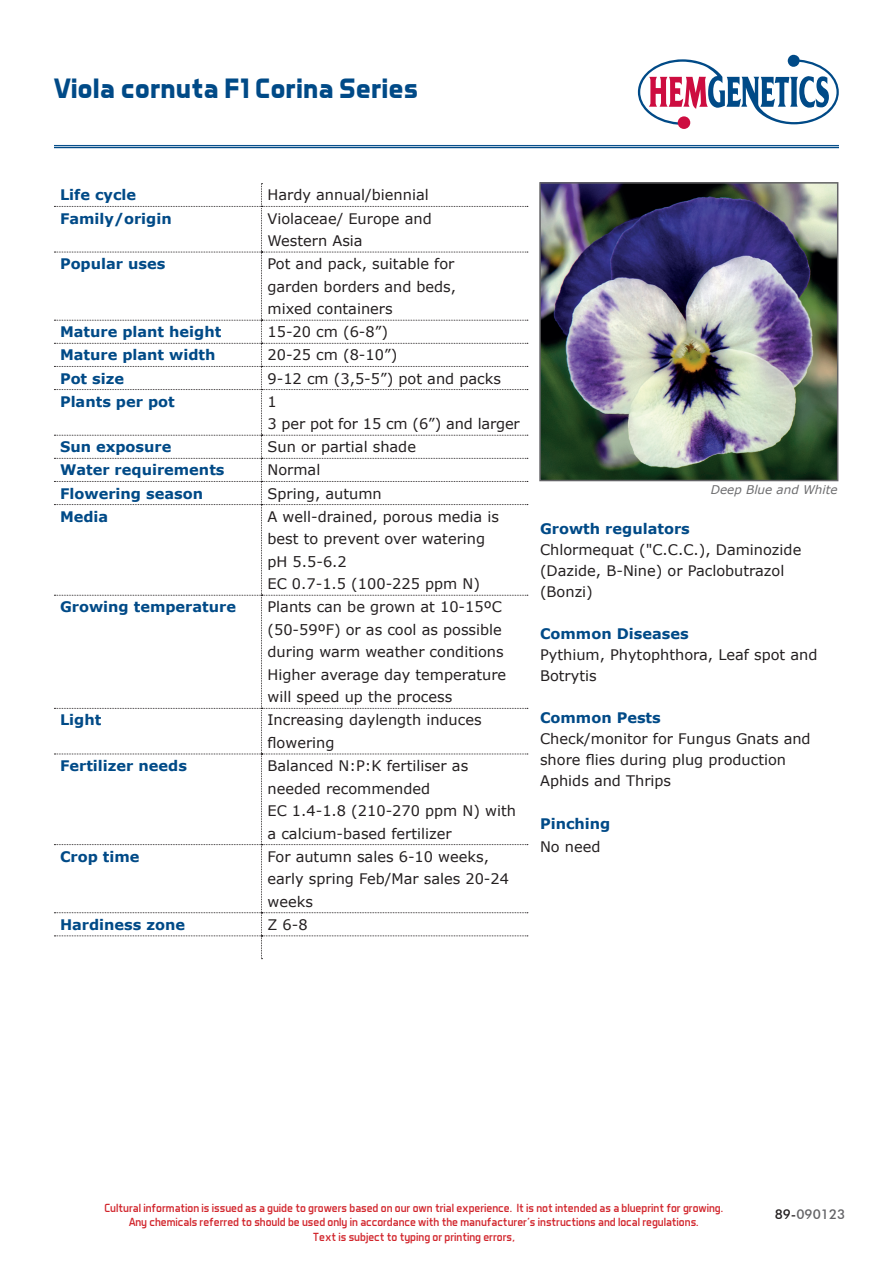
<style>
.page{position:relative;width:893px;height:1263px;background:#fff}
.page>*{position:absolute;margin:0;border:0;box-sizing:border-box;transform-origin:0 0}
.t1{font:700 28.5px "Aero Matics";color:#004a87}
.t2{font:14.55px/22.5px "Verdana";color:#231f20}
.t3{font:700 14.55px "Verdana";color:#004a87}
.t4{font:500 13.5px "Futura BT";color:#636366}
.t5{font:12px/14.4px "Aero Matics";color:#d1232a;text-align:center}
.t6{font:italic 12px "Verdana";color:#6e6e70}
.s1{color:#231f20}
</style>
<div class="page">
<svg style="left:638px;top:55px;width:201px;height:70px"></svg>
<div style="left:678px;top:116px;width:12px;height:13px;background:#cd0d40;border-radius:50%"></div>
<hr style="left:54px;top:147px;width:785px;height:1px;background:#004a87">
<hr style="left:54px;top:145px;width:785px;height:1px;background:#004a87">
<svg style="left:54px;top:183px;width:474px;height:776px"></svg>
<img style="left:542px;top:185px;width:293px;height:293px">
<div style="left:539px;top:182px;width:299px;height:299px;border:2px solid #636366"></div>
<p class="t1" style="left:54px;top:72px;width:366px">Viola cornuta F1 Corina Series</p>
<p class="t3" style="left:60px;top:185px;width:78px">Life cycle</p>
<p class="t2" style="left:267px;top:184px;width:163px">Hardy annual/biennial</p>
<p class="t3" style="left:60px;top:208px;width:113px">Family/origin</p>
<p class="t2" style="left:267px;top:207px;width:166px">Violaceae/ Europe and</p>
<p class="t2" style="left:267px;top:229px;width:97px">Western Asia</p>
<p class="t3" style="left:60px;top:254px;width:107px">Popular uses</p>
<p class="t2" style="left:267px;top:252px;width:188px">Pot and pack, suitable for</p>
<p class="t2" style="left:267px;top:275px;width:190px">garden borders and beds,</p>
<p class="t2" style="left:267px;top:297px;width:127px">mixed containers</p>
<p class="t3" style="left:60px;top:322px;width:163px">Mature plant height</p>
<p class="t2" style="left:267px;top:321px;width:122px">15-20 cm (6-8”)</p>
<p class="t3" style="left:60px;top:345px;width:157px">Mature plant width</p>
<p class="t2" style="left:267px;top:344px;width:131px">20-25 cm (8-10”)</p>
<p class="t3" style="left:60px;top:368px;width:66px">Pot size</p>
<p class="t2" style="left:267px;top:367px;width:235px">9-12 cm (3,5-5”) pot and packs</p>
<p class="t3" style="left:60px;top:391px;width:116px">Plants per pot</p>
<p class="t2" style="left:267px;top:390px;width:11px">1</p>
<p class="t2" style="left:267px;top:412px;width:254px">3 per pot for 15 cm (6”) and larger</p>
<p class="t3" style="left:60px;top:437px;width:113px">Sun exposure</p>
<p class="t2" style="left:267px;top:436px;width:150px">Sun or partial shade</p>
<p class="t3" style="left:60px;top:460px;width:166px">Water requirements</p>
<p class="t2" style="left:267px;top:459px;width:54px">Normal</p>
<p class="t3" style="left:60px;top:483px;width:145px">Flowering season</p>
<p class="t2" style="left:267px;top:482px;width:116px">Spring, autumn</p>
<p class="t3" style="left:60px;top:506px;width:50px">Media</p>
<p class="t2" style="left:267px;top:505px;width:233px">A well-drained, porous media is best to prevent over watering</p>
<p class="t2" style="left:267px;top:550px;width:81px">pH 5.5-6.2</p>
<p class="t2" style="left:267px;top:572px;width:214px">EC 0.7-1.5 (100-225 ppm N)</p>
<p class="t3" style="left:60px;top:597px;width:178px">Growing temperature</p>
<p class="t2" style="left:267px;top:596px;width:240px">Plants can be grown at 10-15ºC (50-59ºF) or as cool as possible during warm weather conditions<br>Higher average day temperature will speed up the process</p>
<p class="t3" style="left:60px;top:710px;width:43px">Light</p>
<p class="t2" style="left:267px;top:709px;width:216px">Increasing daylength induces flowering</p>
<p class="t3" style="left:60px;top:755px;width:128px">Fertilizer needs</p>
<p class="t2" style="left:267px;top:754px;width:202px">Balanced N:P:K fertiliser as needed recommended</p>
<p class="t2" style="left:267px;top:799px;width:250px">EC 1.4-1.8 (210-270 ppm N) with a calcium-based fertilizer</p>
<p class="t3" style="left:60px;top:846px;width:81px">Crop time</p>
<p class="t2" style="left:267px;top:845px;width:243px">For autumn sales 6-10 weeks, early spring Feb/Mar sales 20-24 weeks</p>
<p class="t3" style="left:60px;top:914px;width:127px">Hardiness zone</p>
<p class="t2" style="left:267px;top:913px;width:42px">Z 6-8</p>
<p class="t6" style="left:711px;top:481px;width:128px">Deep Blue and White</p>
<p class="t3" style="left:540px;top:518px;width:151px">Growth regulators</p>
<p class="t2" style="left:540px;top:539px;width:263px;line-height:21px">Chlormequat ("C.C.C.), Daminozide (Dazide, B-Nine) or Paclobutrazol (Bonzi)</p>
<p class="t3" style="left:540px;top:623px;width:150px">Common Diseases</p>
<p class="t2" style="left:540px;top:644px;width:279px;line-height:21px">Pythium, Phytophthora, Leaf spot and<br>Botrytis</p>
<p class="t3" style="left:540px;top:707px;width:122px">Common Pests</p>
<p class="t2" style="left:540px;top:728px;width:272px;line-height:21px">Check/monitor for Fungus Gnats and shore flies during plug production<br>Aphids and Thrips</p>
<p class="t3" style="left:540px;top:814px;width:72px">Pinching</p>
<p class="t2" style="left:540px;top:835px;width:62px">No need</p>
<p class="t5" style="left:104px;top:1200px;width:620px">Cultural information is issued as a guide to growers based on our own trial experience. It is not intended as a blueprint for growing.<br>Any chemicals referred to should be used only in accordance with the manufacturer’s instructions and local regulations.<br>Text is subject to typing or printing errors,</p>
<p class="t4" style="left:775px;top:1206px;width:72px"><span class="s1">89-</span>090123</p>
</div>
